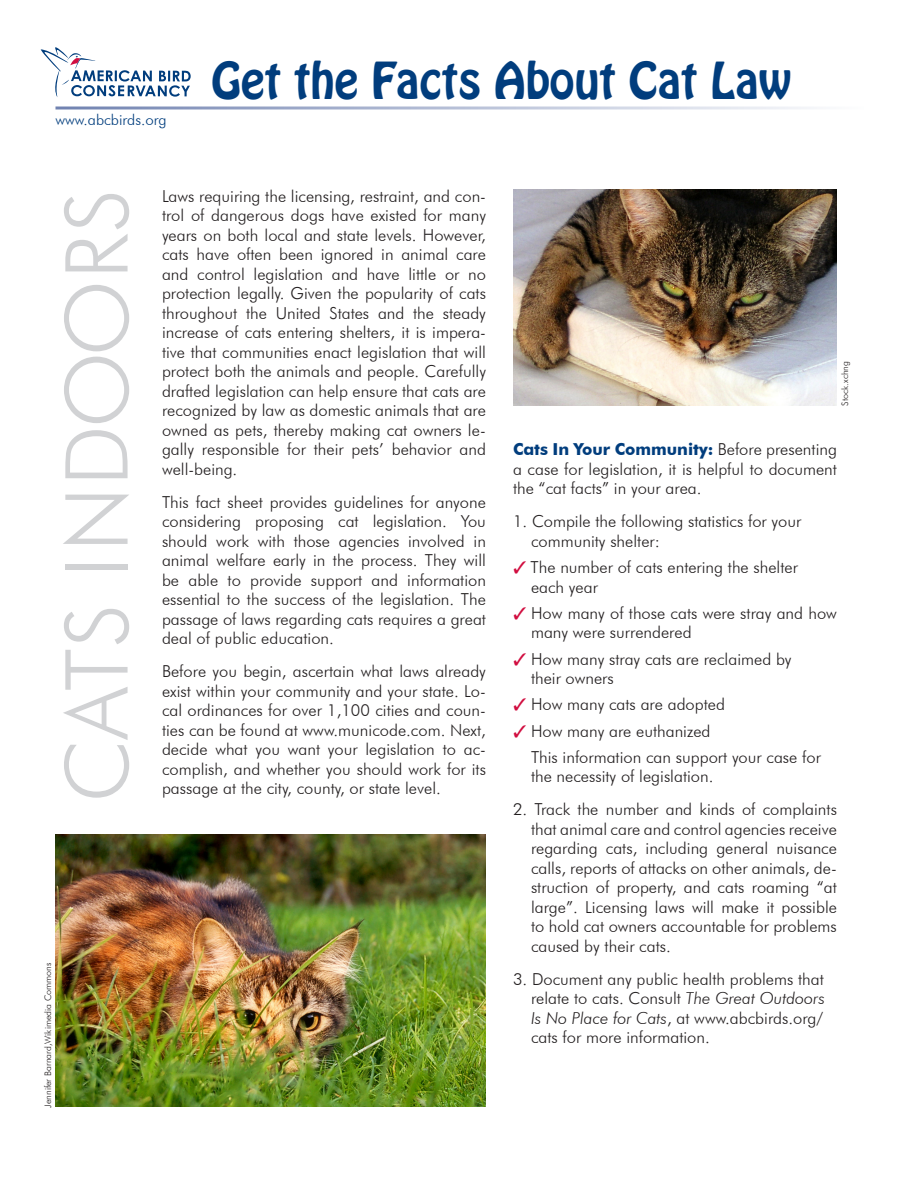
<style>
.page{position:relative;width:918px;height:1188px;background:#fff}
.page>*{position:absolute;margin:0;border:0;box-sizing:border-box;transform-origin:0 0}
.t1{font:300 87px "Futura BT";letter-spacing:.01em;color:#d1d2d4}
.t2{font:45px "Hobo Std";color:#013d7d}
.t3{font:300 16.5px/19.5px "Futura BT";color:#231f20;text-align:justify}
.t4{font:300 15px "Futura BT";color:#013d7d}
.t5{font:300 9px "Futura BT";color:#231f20}
.s1{font-weight:700;color:#013d7d}
.s2{color:#d10e40}
.s3{font-style:italic}
</style>
<div class="page">
<svg style="left:56px;top:106px;width:758px;height:4px;background:#c5ccdf"></svg>
<svg style="left:40px;top:47px;width:151px;height:50px"></svg>
<img style="left:513px;top:189px;width:324px;height:216px">
<img style="left:56px;top:834px;width:430px;height:273px">
<p class="t4" style="left:56px;top:111px;width:113px">www.abcbirds.org</p>
<p class="t2" style="left:212px;top:49px;width:581px">Get the Facts About Cat Law</p>
<p class="t1" style="left:44px;top:802px;width:615px;rotate:-90deg">CATS INDOORS</p>
<p class="t3" style="left:162px;top:186px;width:326px">Laws requiring the licensing, restraint, and con&shy;trol of dangerous dogs have existed for many years on both local and state levels. However, cats have often been ignored in animal care and control legislation and have little or no protection legally. Given the popularity of cats throughout the United States and the steady increase of cats entering shelters, it is impera&shy;tive that communities enact legislation that will protect both the animals and people. Carefully drafted legislation can help ensure that cats are recognized by law as domestic animals that are owned as pets, thereby making cat owners le&shy;gally responsible for their pets’ behavior and well-being.</p>
<p class="t3" style="left:162px;top:492px;width:326px">This fact sheet provides guidelines for anyone considering proposing cat legislation. You should work with those agencies involved in animal welfare early in the process. They will be able to provide support and information essential to the success of the legislation. The passage of laws regarding cats requires a great deal of public education.</p>
<p class="t3" style="left:162px;top:661px;width:325px">Before you begin, ascertain what laws already exist within your community and your state. Lo&shy;cal ordinances for over 1,100 cities and coun&shy;ties can be found at www.municode.com. Next, decide what you want your legislation to ac&shy;complish, and whether you should work for its passage at the city, county, or state level.</p>
<p class="t5" style="left:43px;top:1108px;width:147px;rotate:-90deg">Jennifer Barnard,Wikimedia Commons</p>
<p class="t5" style="left:839px;top:406px;width:46px;rotate:-90deg">Stock.xchng</p>
<p class="t3" style="left:513px;top:440px;width:326px"><span class="s1">Cats In Your Community:</span> Before presenting a case for legislation, it is helpful to document the “cat facts” in your area.</p>
<p class="t3" style="left:531px;top:512px;width:272px;text-indent:-18px">1. Compile the following statistics for your community shelter:</p>
<p class="t3" style="left:531px;top:557px;width:268px;text-indent:-18px"><span class="s2">✓</span> The number of cats entering the shelter each year</p>
<p class="t3" style="left:531px;top:603px;width:307px;text-indent:-18px"><span class="s2">✓</span> How many of those cats were stray and how many were surrendered</p>
<p class="t3" style="left:531px;top:649px;width:262px;text-indent:-18px"><span class="s2">✓</span> How many stray cats are reclaimed by their owners</p>
<p class="t3" style="left:513px;top:695px;width:213px"><span class="s2">✓</span> How many cats are adopted</p>
<p class="t3" style="left:513px;top:721px;width:199px"><span class="s2">✓</span> How many are euthanized</p>
<p class="t3" style="left:531px;top:747px;width:291px">This information can support your case for the necessity of legislation.</p>
<p class="t3" style="left:531px;top:800px;width:308px;text-indent:-18px">2. Track the number and kinds of complaints that animal care and control agencies receive regarding cats, including general nuisance calls, reports of attacks on other animals, de&shy;struction of property, and cats roaming “at large”. Licensing laws will make it possible to hold cat owners accountable for problems caused by their cats.</p>
<p class="t3" style="left:531px;top:969px;width:295px;text-indent:-18px">3. Document any public health problems that relate to cats. Consult <span class="s3">The Great Outdoors Is No Place for Cats</span>, at www.abcbirds.org/ cats for more information.</p>
</div>
